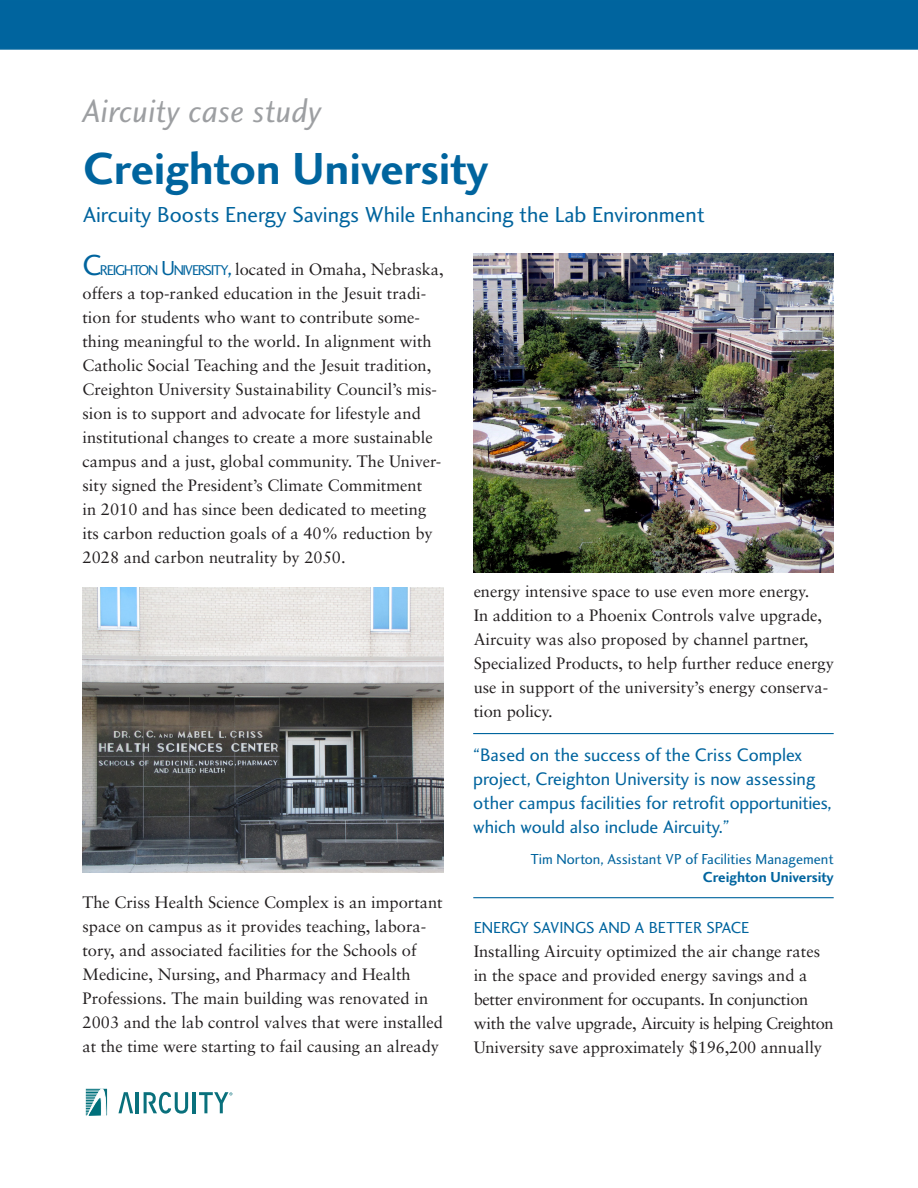
<style>
.page{position:relative;width:918px;height:1188px;background:#fff}
.page>*{position:absolute;margin:0;border:0;box-sizing:border-box;transform-origin:0 0}
.t1{font:46.5px "Charlotte Sans Bold Plain";color:#00649e}
.t2{font:33.75px "Charlotte Sans Book Italic Plain";letter-spacing:.005em;color:#9d9fa2}
.t3{font:22.5px "Charlotte Sans Book Plain";color:#00649e}
.t4{font:18.75px/24px "Charlotte Sans Book Plain";color:#00649e}
.t5{font:16.5px/24px "Sabon";color:#231f20}
.t6{font:15px/18px "Charlotte Sans Book Plain";color:#00649e;text-align:right}
.s1{font-family:"Charlotte Sans Book Plain";font-size:30px;color:#00649e}
.s2{font-family:"Charlotte Sans Book Plain";font-size:14.7px;color:#00649e}
.s3{font-family:"Charlotte Sans Book Plain";font-size:21px;color:#00649e}
.s4{font-family:"Charlotte Sans Bold Plain"}
.s5{font-family:"Charlotte Sans Book Plain";color:#00649e}
</style>
<div class="page">
<div style="left:0;top:0;width:918px;height:50px;background:#00649e"></div>
<svg style="left:118px;top:1092px;width:15px;height:21px"></svg>
<hr style="left:136px;top:1092px;width:3px;height:21px;background:#09707c">
<svg style="left:144px;top:1092px;width:44px;height:22px"></svg>
<hr style="left:193px;top:1092px;width:3px;height:21px;background:#09707c">
<svg style="left:86px;top:1089px;width:21px;height:27px"></svg>
<svg style="left:199px;top:1092px;width:33px;height:21px"></svg>
<img style="left:82px;top:587px;width:362px;height:286px">
<img style="left:474px;top:254px;width:360px;height:318px">
<hr style="left:473px;top:897px;width:361px;height:1px;background:#00659e">
<hr style="left:473px;top:733px;width:361px;height:1px;background:#00659e">
<h2 class="t2" style="left:83px;top:93px;width:240px">Aircuity case study</h2>
<h1 class="t1" style="left:83px;top:141px;width:407px">Creighton University</h1>
<h3 class="t3" style="left:83px;top:201px;width:623px">Aircuity Boosts Energy Savings While Enhancing the Lab Environment</h3>
<p class="t5" style="left:82px;top:258px;width:363px"><span class="s1">C</span><span class="s2">REIGHTON</span> <span class="s3">U</span><span class="s2">NIVERSITY</span><span class="s3">,</span> located in Omaha, Nebraska, offers a top-ranked education in the Jesuit tradi&shy;tion for students who want to contribute some&shy;thing meaningful to the world. In alignment with Catholic Social Teaching and the Jesuit tradition, Creighton University Sustainability Council’s mis&shy;sion is to support and advocate for lifestyle and institutional changes to create a more sustainable campus and a just, global community. The Univer&shy;sity signed the President’s Climate Commitment<br>in 2010 and has since been dedicated to meeting its carbon reduction goals of a 40% reduction by 2028 and carbon neutrality by 2050.</p>
<p class="t5" style="left:474px;top:580px;width:362px">energy intensive space to use even more energy.<br>In addition to a Phoenix Controls valve upgrade, Aircuity was also proposed by channel partner, Specialized Products, to help further reduce energy use in support of the university’s energy conserva&shy;tion policy.</p>
<p class="t5" style="left:82px;top:890px;width:362px">The Criss Health Science Complex is an important space on campus as it provides teaching, labora&shy;tory, and associated facilities for the Schools of Medicine, Nursing, and Pharmacy and Health Professions. The main building was renovated in 2003 and the lab control valves that were installed at the time were starting to fail causing an already</p>
<p class="t4" style="left:473px;top:743px;width:360px">“Based on the success of the Criss Complex project, Creighton University is now assessing other campus facilities for retrofit opportunities, which would also include Aircuity.”</p>
<p class="t6" style="left:531px;top:851px;width:305px">Tim Norton, Assistant VP of Facilities Management<br><span class="s4">Creighton University</span></p>
<p class="t5" style="left:474px;top:916px;width:361px"><span class="s5">ENERGY SAVINGS AND A BETTER SPACE<br></span>Installing Aircuity optimized the air change rates in the space and provided energy savings and a better environment for occupants. In conjunction with the valve upgrade, Aircuity is helping Creighton University save approximately $196,200 annually</p>
</div>
